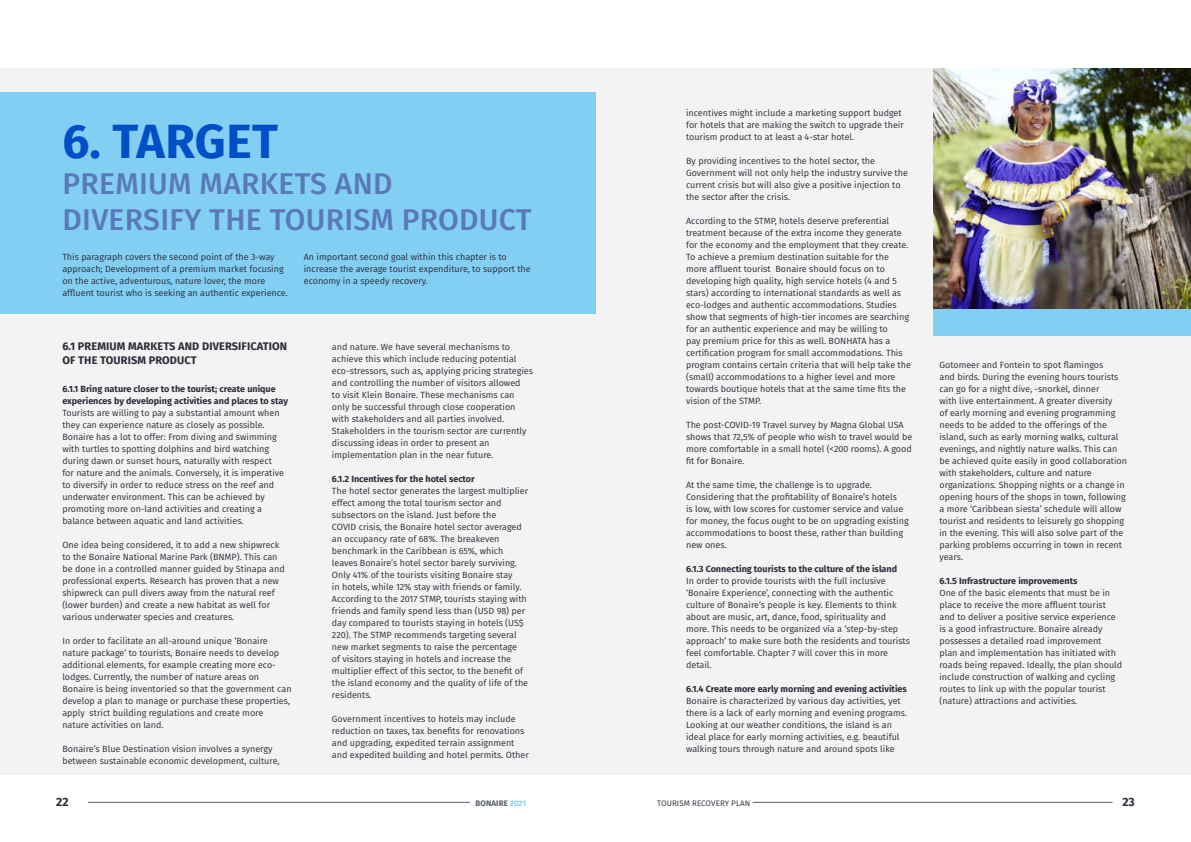
<style>
.page{position:relative;width:1191px;height:842px;background:#fff}
.page>*{position:absolute;margin:0;border:0;box-sizing:border-box;transform-origin:0 0}
.t1{font:700 48px "Fira Sans";letter-spacing:.01em;color:#004fc7}
.t2{font:500 30px/36px "Fira Sans";letter-spacing:.01em;color:#5979b9}
.t3{font:700 12px "Fira Sans";color:#2a2c37}
.t4{font:700 11px/14px "Fira Sans";letter-spacing:.01em;color:#2a2c37}
.t5{font:9px/12px "Fira Sans";color:#2a2c37}
.t6{font:700 9px/12px "Fira Sans";color:#2a2c37}
.t7{font:8px "Fira Sans";letter-spacing:.01em;color:#2a2c37}
.t8{font:700 8px "Fira Sans";letter-spacing:.01em;color:#55616d}
.s1{color:#83cff3}
</style>
<div class="page">
<div style="left:0;top:68px;width:1191px;height:707px;background:#f4f3f3"></div>
<div style="left:0;top:92px;width:595px;height:222px;background:#83cff3"></div>
<div style="left:933px;top:92px;width:258px;height:244px;background:#83cff3"></div>
<img style="left:933px;top:68px;width:258px;height:240px">
<hr style="left:88px;top:802px;width:382px;height:1px;background:#55616d">
<hr style="left:752px;top:802px;width:360px;height:1px;background:#55616d">
<h1 class="t1" style="left:62px;top:101px;width:217px">6. TARGET</h1>
<h2 class="t2" style="left:63px;top:164px;width:471px">PREMIUM MARKETS AND<br>DIVERSIFY THE TOURISM PRODUCT</h2>
<p class="t5" style="left:62px;top:251px;width:227px">This paragraph covers the second point of the 3-way approach; Development of a premium market focusing on the active, adventurous, nature lover, the more affluent tourist who is seeking an authentic experience.</p>
<p class="t5" style="left:304px;top:251px;width:228px">An important second goal within this chapter is to increase the average tourist expenditure, to support the economy in a speedy recovery.</p>
<p class="t4" style="left:62px;top:338px;width:226px">6.1 PREMIUM MARKETS AND DIVERSIFICATION<br>OF THE TOURISM PRODUCT</p>
<p class="t6" style="left:62px;top:382px;width:227px">6.1.1 Bring nature closer to the tourist; create unique experiences by developing activities and places to stay</p>
<p class="t5" style="left:62px;top:407px;width:223px">Tourists are willing to pay a substantial amount when they can experience nature as closely as possible.<br>Bonaire has a lot to offer: From diving and swimming with turtles to spotting dolphins and bird watching during dawn or sunset hours, naturally with respect for nature and the animals. Conversely, it is imperative to diversify in order to reduce stress on the reef and underwater environment. This can be achieved by promoting more on-land activities and creating a balance between aquatic and land activities.</p>
<p class="t5" style="left:62px;top:539px;width:224px">One idea being considered, it to add a new shipwreck to the Bonaire National Marine Park (BNMP). This can be done in a controlled manner guided by Stinapa and professional experts. Research has proven that a new shipwreck can pull divers away from the natural reef (lower burden) and create a new habitat as well for various underwater species and creatures.</p>
<p class="t5" style="left:62px;top:635px;width:231px">In order to facilitate an all-around unique ‘Bonaire nature package’ to tourists, Bonaire needs to develop additional elements, for example creating more eco&shy;lodges. Currently, the number of nature areas on Bonaire is being inventoried so that the government can develop a plan to manage or purchase these properties, apply strict building regulations and create more nature activities on land.</p>
<p class="t5" style="left:62px;top:743px;width:219px">Bonaire’s Blue Destination vision involves a synergy between sustainable economic development, culture,</p>
<p class="t5" style="left:332px;top:341px;width:202px">and nature. We have several mechanisms to achieve this which include reducing potential eco-stressors, such as, applying pricing strategies and controlling the number of visitors allowed<br>to visit Klein Bonaire. These mechanisms can only be successful through close cooperation with stakeholders and all parties involved.<br>Stakeholders in the tourism sector are currently discussing ideas in order to present an implementation plan in the near future.</p>
<p class="t6" style="left:332px;top:472px;width:144px">6.1.2 Incentives for the hotel sector</p>
<p class="t5" style="left:332px;top:485px;width:198px">The hotel sector generates the largest multiplier effect among the total tourism sector and subsectors on the island. Just before the<br>COVID crisis, the Bonaire hotel sector averaged an occupancy rate of 68%. The breakeven benchmark in the Caribbean is 65%, which leaves Bonaire’s hotel sector barely surviving.<br>Only 41% of the tourists visiting Bonaire stay<br>in hotels, while 12% stay with friends or family.<br>According to the 2017 STMP, tourists staying with friends and family spend less than (USD 98) per day compared to tourists staying in hotels (US$ 220). The STMP recommends targeting several new market segments to raise the percentage<br>of visitors staying in hotels and increase the multiplier effect of this sector, to the benefit of the island economy and the quality of life of the residents.</p>
<p class="t5" style="left:332px;top:713px;width:198px">Government incentives to hotels may include reduction on taxes, tax benefits for renovations and upgrading, expedited terrain assignment and expedited building and hotel permits. Other</p>
<p class="t5" style="left:686px;top:107px;width:219px">incentives might include a marketing support budget for hotels that are making the switch to upgrade their tourism product to at least a 4-star hotel.</p>
<p class="t5" style="left:686px;top:155px;width:223px">By providing incentives to the hotel sector, the Government will not only help the industry survive the current crisis but will also give a positive injection to the sector after the crisis.</p>
<p class="t5" style="left:686px;top:215px;width:226px">According to the STMP, hotels deserve preferential treatment because of the extra income they generate for the economy and the employment that they create.<br>To achieve a premium destination suitable for the more affluent tourist Bonaire should focus on to developing high quality, high service hotels (4 and 5 stars) according to international standards as well as eco-lodges and authentic accommodations. Studies show that segments of high-tier incomes are searching for an authentic experience and may be willing to<br>pay premium price for this as well. BONHATA has a certification program for small accommodations. This program contains certain criteria that will help take the (small) accommodations to a higher level and more towards boutique hotels that at the same time fits the vision of the STMP.</p>
<p class="t5" style="left:686px;top:418px;width:228px">The post-COVID-19 Travel survey by Magna Global USA shows that 72,5% of people who wish to travel would be more comfortable in a small hotel (&lt;200 rooms). A good fit for Bonaire.</p>
<p class="t5" style="left:686px;top:478px;width:224px">At the same time, the challenge is to upgrade.<br>Considering that the profitability of Bonaire’s hotels<br>is low, with low scores for customer service and value for money, the focus ought to be on upgrading existing accommodations to boost these, rather than building new ones.</p>
<p class="t6" style="left:686px;top:562px;width:212px">6.1.3 Connecting tourists to the culture of the island</p>
<p class="t5" style="left:686px;top:574px;width:225px">In order to provide tourists with the full inclusive ‘Bonaire Experience’, connecting with the authentic culture of Bonaire’s people is key. Elements to think about are music, art, dance, food, spirituality and more. This needs to be organized via a ‘step-by-step approach’ to make sure both the residents and tourists feel comfortable. Chapter 7 will cover this in more detail.</p>
<p class="t6" style="left:686px;top:682px;width:222px">6.1.4 Create more early morning and evening activities</p>
<p class="t5" style="left:686px;top:694px;width:222px">Bonaire is characterized by various day activities, yet there is a lack of early morning and evening programs.<br>Looking at our weather conditions, the island is an ideal place for early morning activities, e.g. beautiful walking tours through nature and around spots like</p>
<p class="t5" style="left:939px;top:358px;width:189px">Gotomeer and Fontein to spot flamingos<br>and birds. During the evening hours tourists can go for a night dive, -snorkel, dinner<br>with live entertainment. A greater diversity<br>of early morning and evening programming needs to be added to the offerings of the island, such as early morning walks, cultural evenings, and nightly nature walks. This can be achieved quite easily in good collaboration with stakeholders, culture and nature organizations. Shopping nights or a change in opening hours of the shops in town, following a more ‘Caribbean siesta’ schedule will allow tourist and residents to leisurely go shopping in the evening. This will also solve part of the parking problems occurring in town in recent years.</p>
<p class="t6" style="left:939px;top:574px;width:139px">6.1.5 Infrastructure improvements</p>
<p class="t5" style="left:939px;top:586px;width:184px">One of the basic elements that must be in place to receive the more affluent tourist and to deliver a positive service experience is a good infrastructure. Bonaire already possesses a detailed road improvement<br>plan and implementation has initiated with roads being repaved. Ideally, the plan should include construction of walking and cycling routes to link up with the popular tourist (nature) attractions and activities.</p>
<h3 class="t3" style="left:56px;top:792px;width:14px">22</h3>
<p class="t8" style="left:475px;top:797px;width:52px">BONAIRE <span class="s1">2021</span></p>
<p class="t7" style="left:657px;top:797px;width:94px">TOURISM RECOVERY PLAN</p>
<h3 class="t3" style="left:1122px;top:792px;width:14px">23</h3>
</div>
